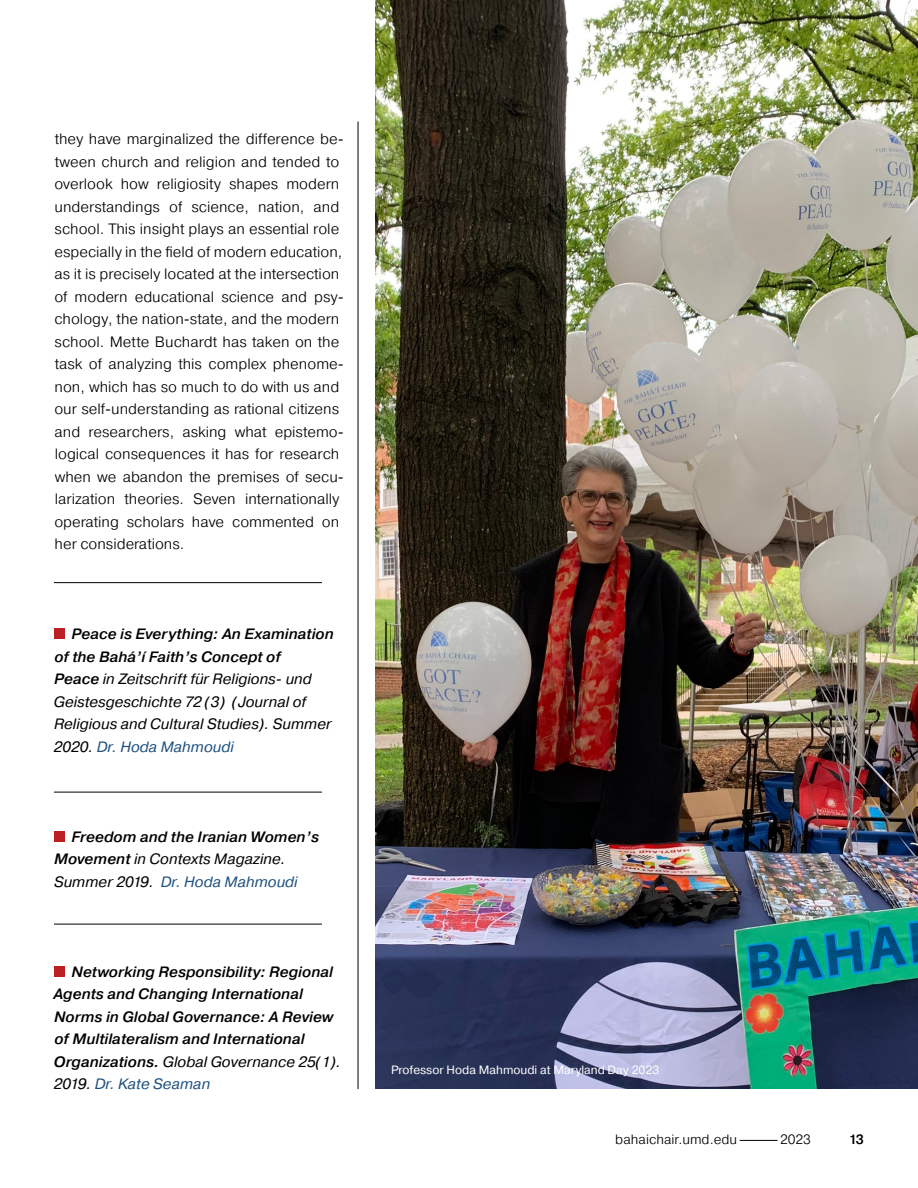
<style>
.page{position:relative;width:918px;height:1188px;background:#fff}
.page>*{position:absolute;margin:0;border:0;box-sizing:border-box;transform-origin:0 0}
.t1{font:300 15px/22.5px "Pragmatica";color:#000}
.t2{font:italic 500 15px/22.5px "Pragmatica";color:#000}
.t3{font:italic 15px/22.5px "Pragmatica";color:#000}
.t4{font:300 13.5px "Pragmatica";color:#000}
.t5{font:500 13.5px "Pragmatica";color:#000}
.t6{font:12px "Pragmatica";color:#fff}
.s1{font-weight:500}
.s2{color:#1f5180}
.s3{font-weight:400}
.s4{font-weight:400;color:#1f5180}
</style>
<div class="page">
<img style="left:376px;top:0;width:542px;height:1089px">
<hr style="left:54px;top:582px;width:268px;height:1px;background:#000">
<hr style="left:54px;top:792px;width:268px;height:1px;background:#000">
<hr style="left:54px;top:924px;width:268px;height:1px;background:#000">
<hr style="left:358px;top:122px;width:1px;height:967px;background:#000">
<div style="left:54px;top:628px;width:10px;height:11px;background:#bc2025"></div>
<div style="left:54px;top:831px;width:10px;height:11px;background:#bc2025"></div>
<div style="left:54px;top:966px;width:10px;height:10px;background:#bc2025"></div>
<hr style="left:740px;top:1140px;width:38px;height:1px;background:#000">
<p class="t1" style="left:54px;top:127px;width:291px">they have marginalized the difference be&shy;tween church and religion and tended to overlook how religiosity shapes modern understandings of science, nation, and school. This insight plays an essential role especially in the field of modern education, as it is precisely located at the intersection of modern educational science and psy&shy;chology, the nation-state, and the modern school. Mette Buchardt has taken on the task of analyzing this complex phenome&shy;non, which has so much to do with us and our self-understanding as rational citizens and researchers, asking what epistemo&shy;logical consequences it has for research when we abandon the premises of secu&shy;larization theories. Seven internationally operating scholars have commented on her considerations.</p>
<p class="t3" style="left:54px;top:623px;width:282px;text-indent:18px"><span class="s1">Peace is Everything: An Examination of the Bahá’í Faith’s Concept of<br>Peace</span> in Zeitschrift für Religions- und Geistesgeschichte 72 (3) (Journal of Religious and Cultural Studies). Summer 2020. <span class="s2">Dr. Hoda Mahmoudi</span></p>
<p class="t2" style="left:54px;top:825px;width:267px;text-indent:17px">Freedom and the Iranian Women’s<br>Movement <span class="s3">in Contexts Magazine.<br>Summer 2019.</span> <span class="s4">Dr. Hoda Mahmoudi</span></p>
<p class="t2" style="left:53px;top:960px;width:289px;text-indent:18px">Networking Responsibility: Regional Agents and Changing International Norms in Global Governance: A Review of Multilateralism and International Organizations. <span class="s3">Global Governance 25(1).<br>2019.</span> <span class="s4">Dr. Kate Seaman</span></p>
<p class="t6" style="left:391px;top:1062px;width:270px">Professor Hoda Mahmoudi at Maryland Day 2023</p>
<p class="t4" style="left:615px;top:1131px;width:123px">bahaichair.umd.edu</p>
<p class="t4" style="left:780px;top:1131px;width:32px">2023</p>
<p class="t5" style="left:849px;top:1131px;width:17px">13</p>
</div>
